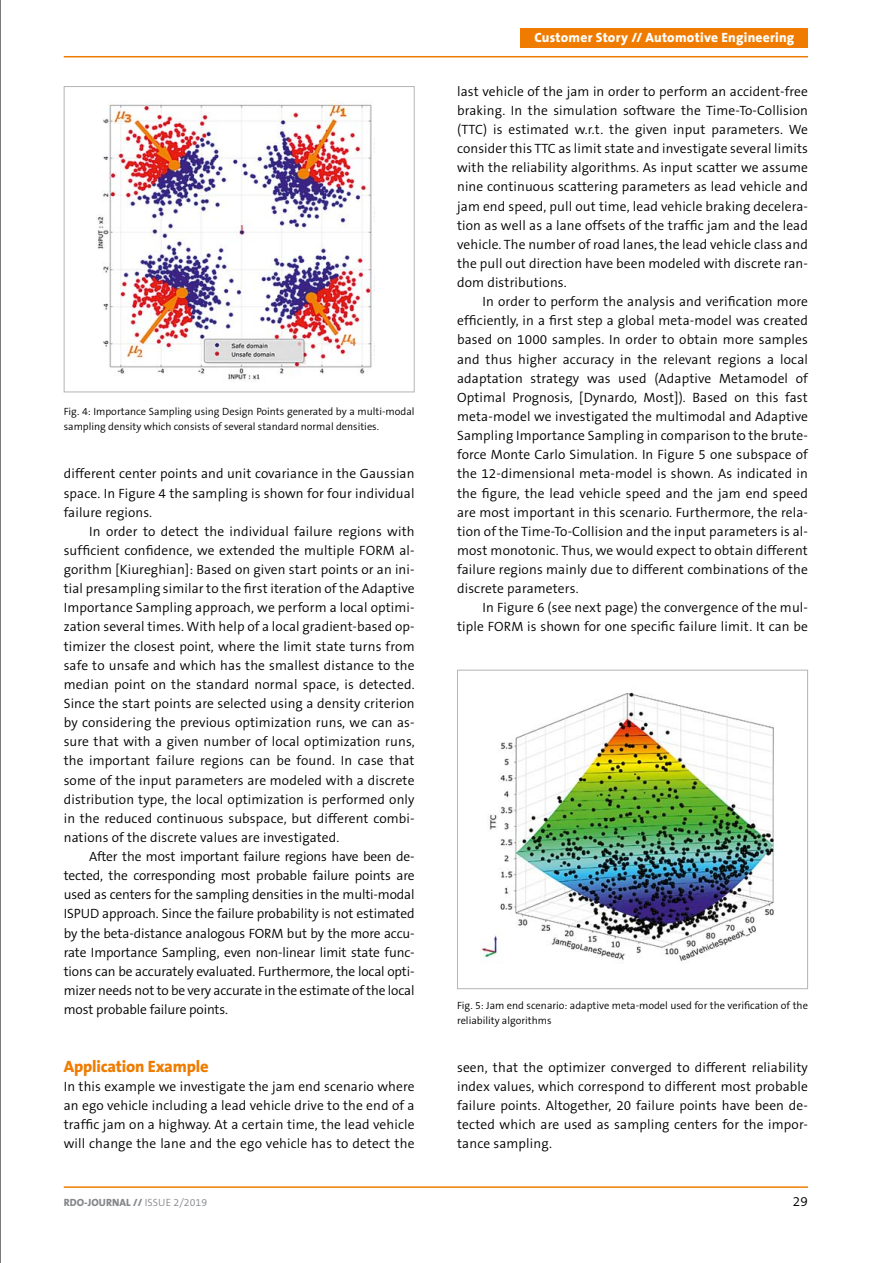
<style>
.page{position:relative;width:893px;height:1263px;background:#fff}
.page>*{position:absolute;margin:0;border:0;box-sizing:border-box;transform-origin:0 0}
.t1{font:800 16.5px "The Sans";letter-spacing:-.01em;color:#ef7c00}
.t2{font:300 13.5px/19.2px "The Sans B4";letter-spacing:.01em;color:#000;text-align:justify}
.t3{font:800 13.5px "The Sans";letter-spacing:.02em;color:#fff}
.t4{font:300 10.5px/15px "The Sans B4";color:#000}
.t5{font:800 10.5px "The Sans";letter-spacing:.005em;color:#85878b}
.s1{font-family:"The Sans B4";font-weight:300}
</style>
<div class="page">
<hr style="left:64px;top:56px;width:744px;height:1px;background:#ef7c00">
<hr style="left:64px;top:1186px;width:744px;height:2px;background:#ef7c00">
<div style="left:521px;top:29px;width:287px;height:19px;background:#ef7c00"></div>
<img style="left:480px;top:692px;width:294px;height:270px">
<div style="left:457px;top:670px;width:351px;height:319px;border:1px solid #b2b4b7"></div>
<img style="left:97px;top:102px;width:277px;height:279px">
<div style="left:64px;top:86px;width:351px;height:306px;border:1px solid #b2b4b7"></div>
<hr style="left:0;top:0;width:1px;height:1263px;background:#000">
<p class="t4" style="left:64px;top:405px;width:352px">Fig. 4: Importance Sampling using Design Points generated by a multi-modal sampling density which consists of several standard normal densities.</p>
<p class="t2" style="left:64px;top:465px;width:352px">different center points and unit covariance in the Gaussian space. In Figure 4 the sampling is shown for four individual failure regions.</p>
<p class="t2" style="left:64px;top:523px;width:352px;text-indent:26px">In order to detect the individual failure regions with sufficient confidence, we extended the multiple FORM al&shy;gorithm [Kiureghian]: Based on given start points or an ini&shy;tial presampling similar to the first iteration of the Adaptive Importance Sampling approach, we perform a local optimi&shy;zation several times. With help of a local gradient-based op&shy;timizer the closest point, where the limit state turns from safe to unsafe and which has the smallest distance to the median point on the standard normal space, is detected.<br>Since the start points are selected using a density criterion by considering the previous optimization runs, we can as&shy;sure that with a given number of local optimization runs, the important failure regions can be found. In case that some of the input parameters are modeled with a discrete distribution type, the local optimization is performed only in the reduced continuous subspace, but different combi&shy;nations of the discrete values are investigated.</p>
<p class="t2" style="left:64px;top:848px;width:352px;text-indent:26px">After the most important failure regions have been de&shy;tected, the corresponding most probable failure points are used as centers for the sampling densities in the multi-modal ISPUD approach. Since the failure probability is not estimated by the beta-distance analogous FORM but by the more accu&shy;rate Importance Sampling, even non-linear limit state func&shy;tions can be accurately evaluated. Furthermore, the local opti&shy;mizer needs not to be very accurate in the estimate of the local most probable failure points.</p>
<p class="t1" style="left:64px;top:1059px;width:146px">Application Example</p>
<p class="t2" style="left:64px;top:1078px;width:352px">In this example we investigate the jam end scenario where an ego vehicle including a lead vehicle drive to the end of a traffic jam on a highway. At a certain time, the lead vehicle will change the lane and the ego vehicle has to detect the</p>
<p class="t3" style="left:534px;top:32px;width:261px">Customer Story // Automotive Engineering</p>
<p class="t2" style="left:457px;top:83px;width:352px">last vehicle of the jam in order to perform an accident-free braking. In the simulation software the Time-To-Collision (TTC) is estimated w.r.t. the given input parameters. We consider this TTC as limit state and investigate several limits with the reliability algorithms. As input scatter we assume nine continuous scattering parameters as lead vehicle and jam end speed, pull out time, lead vehicle braking decelera&shy;tion as well as a lane offsets of the traffic jam and the lead vehicle. The number of road lanes, the lead vehicle class and the pull out direction have been modeled with discrete ran&shy;dom distributions.</p>
<p class="t2" style="left:457px;top:293px;width:352px;text-indent:26px">In order to perform the analysis and verification more efficiently, in a first step a global meta-model was created based on 1000 samples. In order to obtain more samples and thus higher accuracy in the relevant regions a local adaptation strategy was used (Adaptive Metamodel of Optimal Prognosis, [Dynardo, Most]). Based on this fast meta-model we investigated the multimodal and Adaptive Sampling Importance Sampling in comparison to the brute&shy;force Monte Carlo Simulation. In Figure 5 one subspace of the 12-dimensional meta-model is shown. As indicated in the figure, the lead vehicle speed and the jam end speed are most important in this scenario. Furthermore, the rela&shy;tion of the Time-To-Collision and the input parameters is al&shy;most monotonic. Thus, we would expect to obtain different failure regions mainly due to different combinations of the discrete parameters.</p>
<p class="t2" style="left:457px;top:599px;width:352px;text-align:right">In Figure 6 (see next page) the convergence of the mul&shy;tiple FORM is shown for one specific failure limit. It can be</p>
<p class="t4" style="left:457px;top:999px;width:352px">Fig. 5: Jam end scenario: adaptive meta-model used for the verification of the reliability algorithms</p>
<p class="t2" style="left:457px;top:1059px;width:352px">seen, that the optimizer converged to different reliability index values, which correspond to different most probable failure points. Altogether, 20 failure points have been de&shy;tected which are used as sampling centers for the impor&shy;tance sampling.</p>
<p class="t5" style="left:64px;top:1198px;width:145px">RDO-JOURNAL // <span class="s1">ISSUE 2/2019</span></p>
<p class="t2" style="left:793px;top:1192px;width:16px">29</p>
</div>
